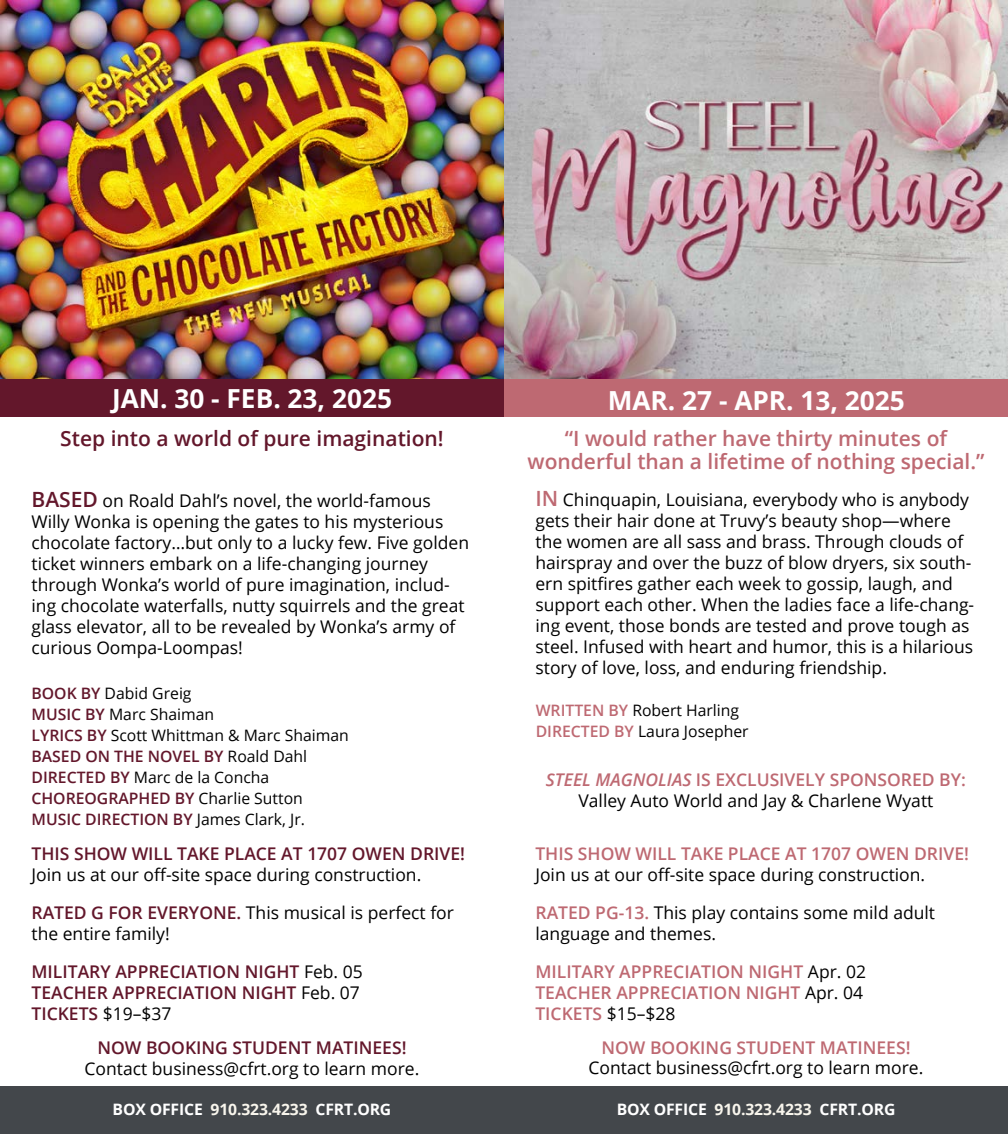
<style>
.page{position:relative;width:1008px;height:1134px;background:#fff}
.page>*{position:absolute;margin:0;border:0;box-sizing:border-box;transform-origin:0 0}
.t1{font:700 26.25px "Open Sans";color:#fff}
.t2{font:600 21px/23.4px "Open Sans";color:#be6972;text-align:center}
.t3{font:600 21px "Open Sans";color:#63172b}
.t4{font:17.5px/21px "Open Sans";color:#000}
.t5{font:600 17.5px/21px "Open Sans";color:#be6972}
.t6{font:600 17.5px/21px "Open Sans";color:#63172b}
.t7{font:15.75px/21px "Open Sans";color:#000}
.t8{font:700 15.75px "Open Sans";letter-spacing:-.01em;color:#fff}
.s1{font-weight:600;font-size:21px;color:#63172b}
.s2{font-weight:600;font-size:21px;color:#be6972}
.s3{font-weight:600;color:#63172b}
.s4{font-weight:600;color:#be6972}
.s5{font-weight:600;font-style:italic;color:#be6972}
.s6{font-weight:400;color:#000}
.s7{color:#f8f5ec}
</style>
<div class="page">
<div style="left:0;top:1087px;width:504px;height:47px;background:#43474b"></div>
<div style="left:504px;top:1087px;width:504px;height:47px;background:#43474b"></div>
<img style="left:0;top:0;width:1008px;height:379px">
<div style="left:504px;top:379px;width:504px;height:38px;background:#be6972"></div>
<div style="left:0;top:379px;width:504px;height:38px;background:#63172b"></div>
<h1 class="t1" style="left:112px;top:379px;width:281px">JAN. 30 - FEB. 23, 2025</h1>
<h1 class="t1" style="left:112px;top:379px;width:281px">JAN. 25 - FEB. 18, 2024</h1>
<h1 class="t1" style="left:112px;top:384px;width:281px">JAN. 26 - FEB. 19, 2023</h1>
<h1 class="t1" style="left:608px;top:382px;width:299px">MAR. 27 - APR. 13, 2025</h1>
<p class="t3" style="left:60px;top:424px;width:385px">Step into a world of pure imagination!</p>
<p class="t2" style="left:528px;top:426px;width:459px">“I would rather have thirty minutes of wonderful than a lifetime of nothing special.”</p>
<p class="t4" style="left:31px;top:490px;width:439px"><span class="s1">BASED</span> on Roald Dahl’s novel, the world-famous Willy Wonka is opening the gates to his mysterious chocolate factory…but only to a lucky few. Five golden ticket winners embark on a life-changing journey through Wonka’s world of pure imagination, includ&shy;ing chocolate waterfalls, nutty squirrels and the great glass elevator, all to be revealed by Wonka’s army of curious Oompa-Loompas!</p>
<p class="t4" style="left:536px;top:489px;width:440px"><span class="s2">IN</span> Chinquapin, Louisiana, everybody who is anybody gets their hair done at Truvy’s beauty shop—where the women are all sass and brass. Through clouds of hairspray and over the buzz of blow dryers, six south&shy;ern spitfires gather each week to gossip, laugh, and support each other. When the ladies face a life-chang&shy;ing event, those bonds are tested and prove tough as steel. Infused with heart and humor, this is a hilarious story of love, loss, and enduring friendship.</p>
<p class="t7" style="left:31px;top:683px;width:319px"><span class="s3">BOOK BY</span> Dabid Greig<br><span class="s3">MUSIC BY</span> Marc Shaiman<br><span class="s3">LYRICS BY</span> Scott Whittman &amp; Marc Shaiman<br><span class="s3">BASED ON THE NOVEL BY</span> Roald Dahl<br><span class="s3">DIRECTED BY</span> Marc de la Concha<br><span class="s3">CHOREOGRAPHED BY</span> Charlie Sutton<br><span class="s3">MUSIC DIRECTION BY</span> James Clark, Jr.</p>
<p class="t7" style="left:536px;top:699px;width:214px"><span class="s4">WRITTEN BY</span> Robert Harling<br><span class="s4">DIRECTED BY</span> Laura Josepher</p>
<p class="t4" style="left:546px;top:769px;width:422px;text-align:center"><span class="s5">STEEL MAGNOLIAS</span> <span class="s4">IS EXCLUSIVELY SPONSORED BY:<br></span>Valley Auto World and Jay &amp; Charlene Wyatt</p>
<p class="t6" style="left:32px;top:843px;width:435px">THIS SHOW WILL TAKE PLACE AT 1707 OWEN DRIVE!</p>
<p class="t4" style="left:32px;top:864px;width:391px">Join us at our off-site space during construction.</p>
<p class="t5" style="left:535px;top:843px;width:435px">THIS SHOW WILL TAKE PLACE AT 1707 OWEN DRIVE!</p>
<p class="t4" style="left:535px;top:864px;width:391px">Join us at our off-site space during construction.</p>
<p class="t4" style="left:32px;top:902px;width:424px"><span class="s3">RATED G FOR EVERYONE.</span> This musical is perfect for the entire family!</p>
<p class="t6" style="left:31px;top:961px;width:333px">MILITARY APPRECIATION NIGHT <span class="s6">Feb. 05<br></span>TEACHER APPRECIATION NIGHT <span class="s6">Feb. 07<br></span>TICKETS <span class="s6">$19–$37</span></p>
<p class="t6" style="left:97px;top:1037px;width:311px">NOW BOOKING STUDENT MATINEES!</p>
<p class="t4" style="left:85px;top:1058px;width:336px">Contact business@cfrt.org to learn more.</p>
<p class="t4" style="left:536px;top:902px;width:401px"><span class="s4">RATED PG-13.</span> This play contains some mild adult language and themes.</p>
<p class="t5" style="left:535px;top:961px;width:332px">MILITARY APPRECIATION NIGHT <span class="s6">Apr. 02<br></span>TEACHER APPRECIATION NIGHT <span class="s6">Apr. 04<br></span>TICKETS <span class="s6">$15–$28</span></p>
<p class="t5" style="left:601px;top:1037px;width:311px">NOW BOOKING STUDENT MATINEES!</p>
<p class="t4" style="left:589px;top:1056px;width:336px">Contact business@cfrt.org to learn more.</p>
<p class="t8" style="left:113px;top:1098px;width:280px">BOX OFFICE <span class="s7">910.323.4233</span> CFRT.ORG</p>
<p class="t8" style="left:617px;top:1098px;width:280px">BOX OFFICE <span class="s7">910.323.4233</span> CFRT.ORG</p>
</div>
